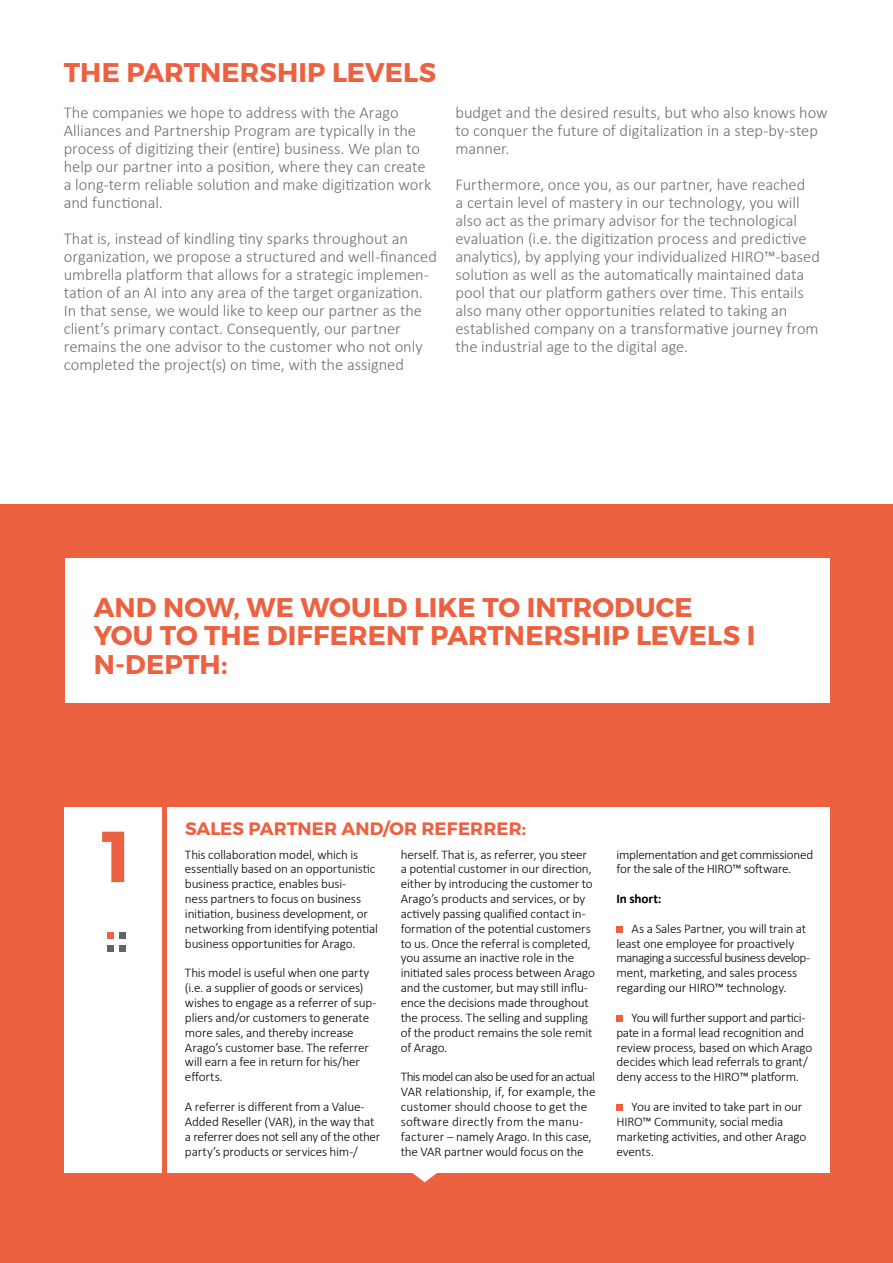
<style>
.page{position:relative;width:893px;height:1263px;background:#fff}
.page>*{position:absolute;margin:0;border:0;box-sizing:border-box;transform-origin:0 0}
.t1{font:700 72px "Montserrat";color:#ec6241}
.t2{font:700 27px/28.5px "Montserrat";letter-spacing:.005em;color:#ec6241}
.t3{font:700 18px "Montserrat";color:#ec6241}
.t4{font:300 16.5px/18px "Calibri";letter-spacing:-.005em;color:#706f6f}
.t5{font:300 13.2px/14.9px "Calibri";letter-spacing:-.015em;color:#000}
.t6{font:700 13.2px "Calibri";letter-spacing:-.01em;color:#000}
</style>
<div class="page">
<div style="left:0;top:504px;width:893px;height:759px;background:#ec6241"></div>
<svg style="left:412px;top:1173px;width:25px;height:9px"></svg>
<div style="left:64px;top:807px;width:98px;height:366px;background:#fff"></div>
<div style="left:167px;top:807px;width:662px;height:366px;background:#fff"></div>
<div style="left:107px;top:932px;width:6px;height:7px;background:#ec6241"></div>
<div style="left:120px;top:932px;width:6px;height:7px;background:#646363"></div>
<svg style="left:120px;top:945px;width:6px;height:6px"></svg>
<svg style="left:107px;top:945px;width:6px;height:6px"></svg>
<div style="left:616px;top:926px;width:7px;height:7px;background:#ec6241"></div>
<div style="left:616px;top:1015px;width:7px;height:7px;background:#ec6241"></div>
<div style="left:616px;top:1104px;width:7px;height:7px;background:#ec6241"></div>
<div style="left:65px;top:558px;width:764px;height:144px;background:#fff"></div>
<h2 class="t2" style="left:64px;top:59px;width:374px">THE PARTNERSHIP LEVELS</h2>
<p class="t4" style="left:64px;top:103px;width:369px">The companies we hope to address with the Arago Alliances and Partnership Program are typically in the process of digitizing their (entire) business. We plan to help our partner into a position, where they can create a long-term reliable solution and make digitization work and functional.</p>
<p class="t4" style="left:64px;top:229px;width:375px">That is, instead of kindling tiny sparks throughout an organization, we propose a structured and well-financed umbrella platform that allows for a strategic implemen&shy;tation of an AI into any area of the target organization.<br>In that sense, we would like to keep our partner as the client’s primary contact. Consequently, our partner remains the one advisor to the customer who not only completed the project(s) on time, with the assigned</p>
<p class="t4" style="left:455px;top:103px;width:374px">budget and the desired results, but who also knows how to conquer the future of digitalization in a step-by-step manner.</p>
<p class="t4" style="left:455px;top:175px;width:366px">Furthermore, once you, as our partner, have reached<br>a certain level of mastery in our technology, you will also act as the primary advisor for the technological evaluation (i.e. the digitization process and predictive analytics), by applying your individualized HIRO™-based solution as well as the automatically maintained data pool that our platform gathers over time. This entails also many other opportunities related to taking an established company on a transformative journey from the industrial age to the digital age.</p>
<h2 class="t2" style="left:94px;top:593px;width:663px">AND NOW, WE WOULD LIKE TO INTRODUCE<br>YOU TO THE DIFFERENT PARTNERSHIP LEVELS I<br>N-DEPTH:</h2>
<h1 class="t1" style="left:102px;top:812px;width:31px">1</h1>
<h3 class="t3" style="left:185px;top:817px;width:343px">SALES PARTNER AND/OR REFERRER:</h3>
<p class="t5" style="left:185px;top:846px;width:195px">This collaboration model, which is essentially based on an opportunistic business practice, enables busi-<br>ness partners to focus on business initiation, business development, or networking from identifying potential business opportunities for Arago.</p>
<p class="t5" style="left:185px;top:965px;width:193px">This model is useful when one party (i.e. a supplier of goods or services) wishes to engage as a referrer of sup&shy;pliers and/or customers to generate more sales, and thereby increase<br>Arago’s customer base. The referrer will earn a fee in return for his/her efforts.</p>
<p class="t5" style="left:185px;top:1098px;width:197px">A referrer is different from a Value-Added Reseller (VAR), in the way that a referrer does not sell any of the other party’s products or services him-/</p>
<p class="t5" style="left:401px;top:846px;width:196px">herself. That is, as referrer, you steer a potential customer in our direction, either by introducing the customer to Arago’s products and services, or by actively passing qualified contact in&shy;formation of the potential customers to us. Once the referral is completed, you assume an inactive role in the initiated sales process between Arago and the customer, but may still influ&shy;ence the decisions made throughout the process. The selling and suppling of the product remains the sole remit of Arago.</p>
<p class="t5" style="left:401px;top:1069px;width:196px">This model can also be used for an actual VAR relationship, if, for example, the customer should choose to get the software directly from the manu&shy;facturer – namely Arago. In this case, the VAR partner would focus on the</p>
<p class="t5" style="left:616px;top:846px;width:198px">implementation and get commissioned for the sale of the HIRO™ software.</p>
<p class="t6" style="left:616px;top:890px;width:46px">In short:</p>
<p class="t5" style="left:616px;top:920px;width:195px;text-indent:15px">As a Sales Partner, you will train at least one employee for proactively managing a successful business develop&shy;ment, marketing, and sales process regarding our HIRO™ technology.</p>
<p class="t5" style="left:616px;top:1009px;width:197px;text-indent:15px">You will further support and partici&shy;pate in a formal lead recognition and review process, based on which Arago decides which lead referrals to grant/ deny access to the HIRO™ platform.</p>
<p class="t5" style="left:616px;top:1098px;width:191px;text-indent:15px">You are invited to take part in our<br>HIRO™ Community, social media marketing activities, and other Arago events.</p>
</div>
